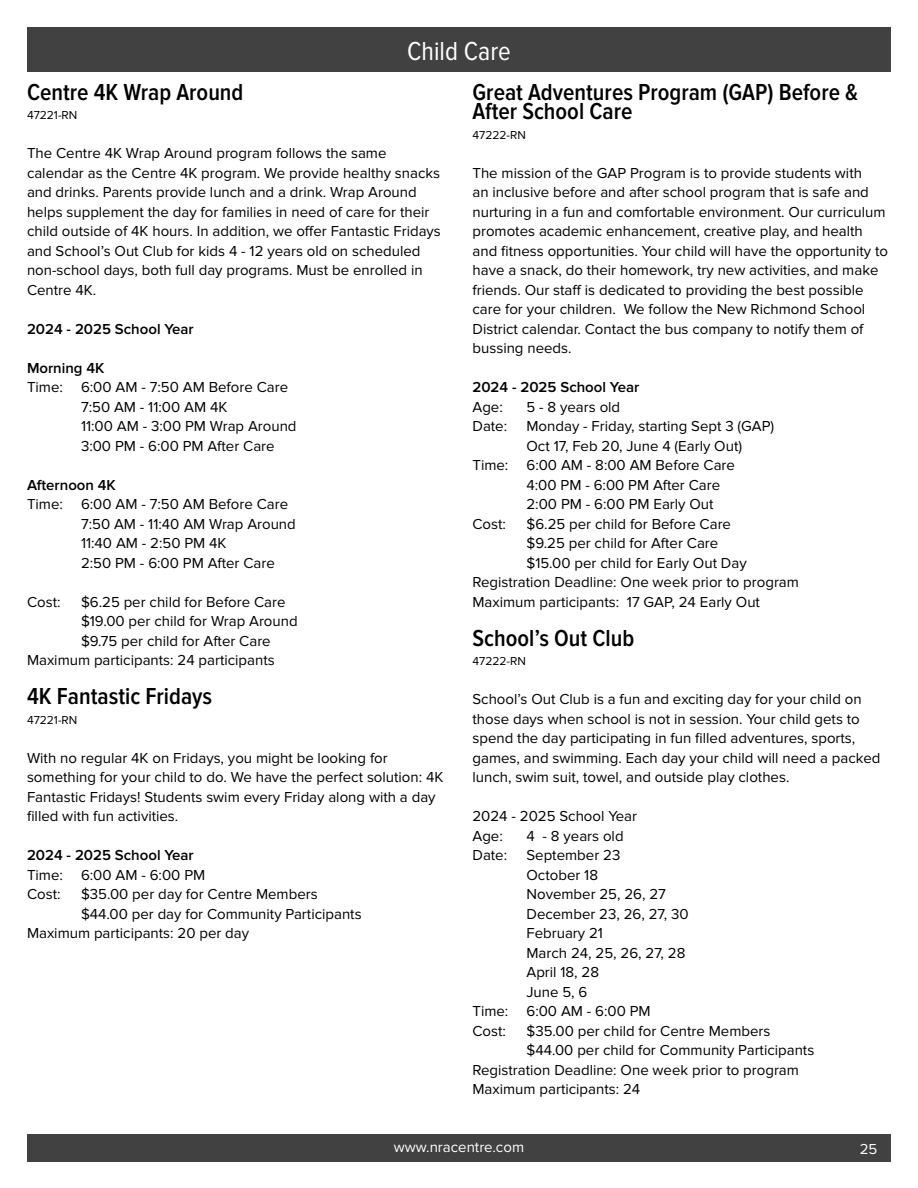
<style>
.page{position:relative;width:918px;height:1188px;background:#fff}
.page>*{position:absolute;margin:0;border:0;box-sizing:border-box;transform-origin:0 0}
.t1{font:27px "Proxima Nova Cond";color:#fff}
.t2{font:600 24px/19.5px "Proxima Nova Cond";color:#000}
.t3{font:15px/19.5px "Proxima Nova";color:#000}
.t4{font:600 15px "Proxima Nova";color:#000}
.t5{font:15px "Proxima Nova";color:#fff}
.t6{font:12px "Proxima Nova";color:#000}
</style>
<div class="page">
<div style="left:27px;top:1134px;width:864px;height:27px;background:#414141"></div>
<div style="left:27px;top:27px;width:864px;height:44px;background:#414141"></div>
<h1 class="t1" style="left:407px;top:36px;width:105px">Child Care</h1>
<h2 class="t2" style="left:27px;top:83px;width:218px">Centre 4K Wrap Around</h2>
<p class="t6" style="left:27px;top:109px;width:52px">47221-RN</p>
<p class="t3" style="left:27px;top:144px;width:415px">The Centre 4K Wrap Around program follows the same calendar as the Centre 4K program. We provide healthy snacks and drinks. Parents provide lunch and a drink. Wrap Around helps supplement the day for families in need of care for their child outside of 4K hours. In addition, we offer Fantastic Fridays and School’s Out Club for kids 4 - 12 years old on scheduled non-school days, both full day programs. Must be enrolled in Centre 4K.</p>
<p class="t4" style="left:27px;top:320px;width:168px">2024 - 2025 School Year</p>
<p class="t4" style="left:27px;top:359px;width:79px">Morning 4K</p>
<p class="t3" style="left:81px;top:378px;width:217px;text-indent:-54px">Time: 6:00 AM - 7:50 AM Before Care<br>7:50 AM - 11:00 AM 4K<br>11:00 AM - 3:00 PM Wrap Around<br>3:00 PM - 6:00 PM After Care</p>
<p class="t4" style="left:27px;top:476px;width:90px">Afternoon 4K</p>
<p class="t3" style="left:81px;top:495px;width:216px;text-indent:-54px">Time: 6:00 AM - 7:50 AM Before Care<br>7:50 AM - 11:40 AM Wrap Around<br>11:40 AM - 2:50 PM 4K<br>2:50 PM - 6:00 PM After Care</p>
<p class="t3" style="left:27px;top:592px;width:35px">Cost:</p>
<p class="t3" style="left:81px;top:592px;width:206px">$6.25 per child for Before Care</p>
<p class="t3" style="left:81px;top:612px;width:218px">$19.00 per child for Wrap Around</p>
<p class="t3" style="left:81px;top:631px;width:191px">$9.75 per child for After Care</p>
<p class="t3" style="left:27px;top:651px;width:249px">Maximum participants: 24 participants</p>
<h2 class="t2" style="left:27px;top:687px;width:187px">4K Fantastic Fridays</h2>
<p class="t6" style="left:27px;top:713px;width:52px">47221-RN</p>
<p class="t3" style="left:27px;top:748px;width:418px">With no regular 4K on Fridays, you might be looking for something for your child to do. We have the perfect solution: 4K Fantastic Fridays! Students swim every Friday along with a day filled with fun activities.</p>
<p class="t4" style="left:27px;top:847px;width:168px">2024 - 2025 School Year</p>
<p class="t3" style="left:27px;top:865px;width:180px">Time: 6:00 AM - 6:00 PM<br>Cost:</p>
<p class="t3" style="left:81px;top:885px;width:238px">$35.00 per day for Centre Members</p>
<p class="t3" style="left:81px;top:904px;width:282px">$44.00 per day for Community Participants</p>
<p class="t3" style="left:27px;top:924px;width:224px">Maximum participants: 20 per day</p>
<h2 class="t2" style="left:472px;top:83px;width:387px">Great Adventures Program (GAP) Before &amp;<br>After School Care</h2>
<p class="t6" style="left:472px;top:128px;width:55px">47222-RN</p>
<p class="t3" style="left:472px;top:163px;width:417px">The mission of the GAP Program is to provide students with<br>an inclusive before and after school program that is safe and nurturing in a fun and comfortable environment. Our curriculum promotes academic enhancement, creative play, and health and fitness opportunities. Your child will have the opportunity to have a snack, do their homework, try new activities, and make friends. Our staff is dedicated to providing the best possible care for your children. We follow the New Richmond School District calendar. Contact the bus company to notify them of bussing needs.</p>
<p class="t4" style="left:472px;top:379px;width:168px">2024 - 2025 School Year</p>
<p class="t3" style="left:472px;top:397px;width:32px">Age:</p>
<p class="t3" style="left:526px;top:397px;width:95px">5 - 8 years old</p>
<p class="t3" style="left:472px;top:417px;width:36px">Date:</p>
<p class="t3" style="left:526px;top:417px;width:249px">Monday - Friday, starting Sept 3 (GAP)</p>
<p class="t3" style="left:526px;top:436px;width:217px">Oct 17, Feb 20, June 4 (Early Out)</p>
<p class="t3" style="left:472px;top:456px;width:264px">Time: 6:00 AM - 8:00 AM Before Care</p>
<p class="t3" style="left:526px;top:475px;width:195px">4:00 PM - 6:00 PM After Care</p>
<p class="t3" style="left:526px;top:495px;width:189px">2:00 PM - 6:00 PM Early Out</p>
<p class="t3" style="left:472px;top:514px;width:35px">Cost:</p>
<p class="t3" style="left:526px;top:514px;width:206px">$6.25 per child for Before Care</p>
<p class="t3" style="left:526px;top:534px;width:193px">$9.25 per child for After Care</p>
<p class="t3" style="left:526px;top:553px;width:222px">$15.00 per child for Early Out Day</p>
<p class="t3" style="left:472px;top:573px;width:328px">Registration Deadline: One week prior to program</p>
<p class="t3" style="left:472px;top:592px;width:289px">Maximum participants: 17 GAP, 24 Early Out</p>
<h2 class="t2" style="left:472px;top:629px;width:163px">School’s Out Club</h2>
<p class="t6" style="left:472px;top:655px;width:55px">47222-RN</p>
<p class="t3" style="left:472px;top:690px;width:410px">School’s Out Club is a fun and exciting day for your child on those days when school is not in session. Your child gets to spend the day participating in fun filled adventures, sports, games, and swimming. Each day your child will need a packed lunch, swim suit, towel, and outside play clothes.</p>
<p class="t3" style="left:472px;top:807px;width:166px">2024 - 2025 School Year<br>Age:</p>
<p class="t3" style="left:526px;top:826px;width:99px">4 - 8 years old</p>
<p class="t3" style="left:472px;top:846px;width:36px">Date:</p>
<p class="t3" style="left:526px;top:846px;width:95px">September 23</p>
<p class="t3" style="left:526px;top:865px;width:73px">October 18</p>
<p class="t3" style="left:526px;top:885px;width:141px">November 25, 26, 27</p>
<p class="t3" style="left:526px;top:904px;width:164px">December 23, 26, 27, 30</p>
<p class="t3" style="left:526px;top:924px;width:78px">February 21</p>
<p class="t3" style="left:526px;top:943px;width:161px">March 24, 25, 26, 27, 28</p>
<p class="t3" style="left:526px;top:963px;width:74px">April 18, 28</p>
<p class="t3" style="left:526px;top:982px;width:63px">June 5, 6</p>
<p class="t3" style="left:472px;top:1002px;width:180px">Time: 6:00 AM - 6:00 PM</p>
<p class="t3" style="left:472px;top:1021px;width:35px">Cost:</p>
<p class="t3" style="left:526px;top:1021px;width:245px">$35.00 per child for Centre Members</p>
<p class="t3" style="left:526px;top:1041px;width:289px">$44.00 per child for Community Participants</p>
<p class="t3" style="left:472px;top:1060px;width:328px">Registration Deadline: One week prior to program</p>
<p class="t3" style="left:472px;top:1080px;width:169px">Maximum participants: 24</p>
<p class="t5" style="left:394px;top:1139px;width:132px">www.nracentre.com</p>
<p class="t5" style="left:860px;top:1141px;width:19px">25</p>
</div>
